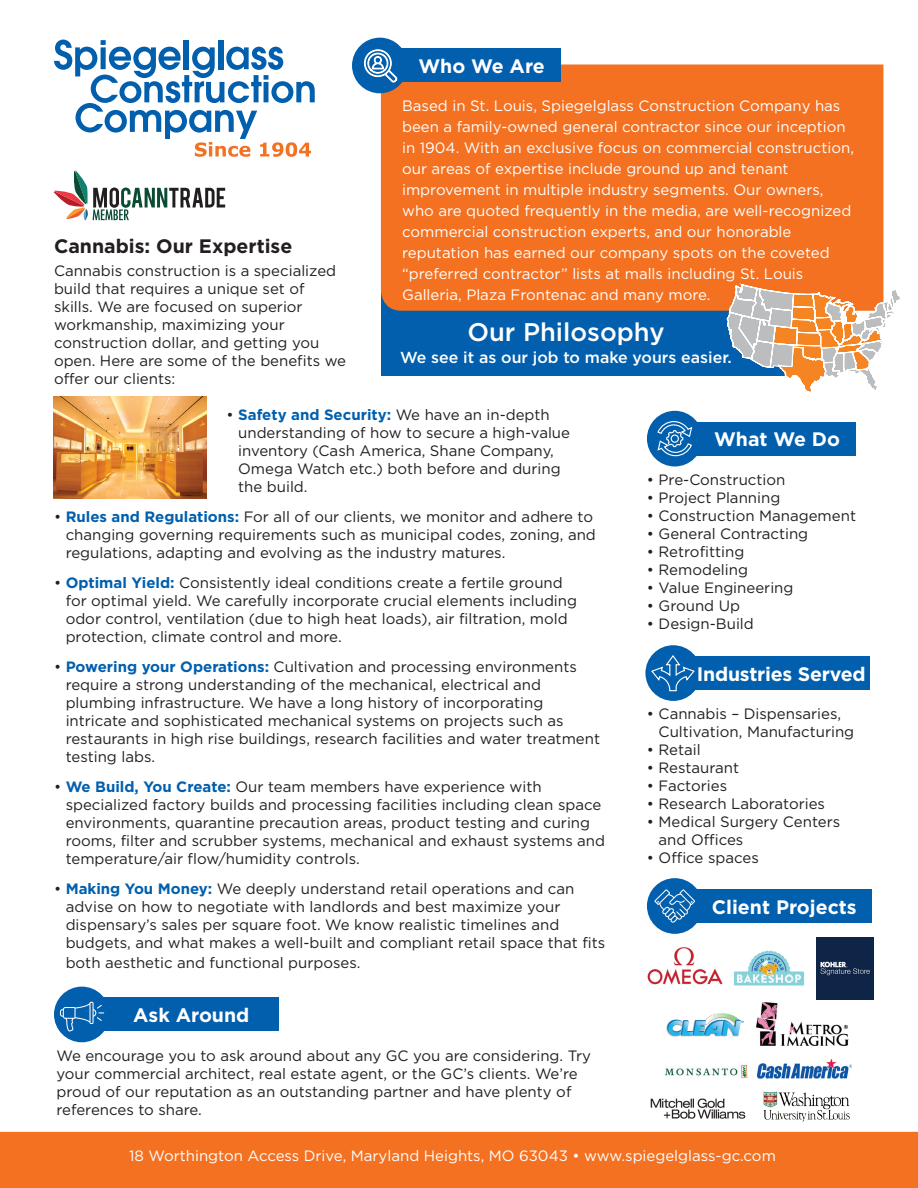
<style>
.page{position:relative;width:918px;height:1188px;background:#fff}
.page>*{position:absolute;margin:0;border:0;box-sizing:border-box;transform-origin:0 0}
.t1{font:500 25.5px "Gotham";color:#fff}
.t2{font:700 19.5px "Gotham";color:#fff}
.t3{font:700 19.5px "Gotham";color:#231f20}
.t4{font:500 15.9px "Gotham";color:#fff}
.t5{font:15px/18px "Gotham";color:#231f20}
.t6{font:15px/21px "Gotham";color:#fff}
.s1{font-weight:700;color:#015fae}
</style>
<div class="page">
<div style="left:381px;top:246px;width:415px;height:130px;background:#015fae"></div>
<div style="left:0;top:1132px;width:918px;height:56px;background:#f37121"></div>
<div style="left:381px;top:64px;width:502px;height:247px;background:#f37121"></div>
<svg style="left:54px;top:40px;width:261px;height:117px"></svg>
<svg style="left:727px;top:284px;width:173px;height:108px"></svg>
<div style="left:387px;top:49px;width:174px;height:33px;background:#015fae"></div>
<div style="left:352px;top:38px;width:56px;height:55px;background:#015fae;border-radius:50%"></div>
<svg style="left:364px;top:49px;width:34px;height:34px"></svg>
<div style="left:682px;top:422px;width:174px;height:33px;background:#015fae"></div>
<div style="left:647px;top:411px;width:56px;height:55px;background:#015fae;border-radius:50%"></div>
<svg style="left:657px;top:421px;width:36px;height:36px"></svg>
<div style="left:682px;top:889px;width:190px;height:34px;background:#015fae"></div>
<div style="left:647px;top:878px;width:56px;height:56px;background:#015fae;border-radius:50%"></div>
<svg style="left:654px;top:889px;width:41px;height:34px"></svg>
<img style="left:647px;top:947px;width:76px;height:38px">
<img style="left:53px;top:397px;width:153px;height:102px">
<img style="left:758px;top:1059px;width:93px;height:20px">
<img style="left:666px;top:1014px;width:78px;height:23px">
<img style="left:817px;top:937px;width:56px;height:62px">
<img style="left:756px;top:1002px;width:92px;height:44px">
<img style="left:650px;top:1098px;width:96px;height:21px">
<img style="left:665px;top:1064px;width:83px;height:15px">
<img style="left:733px;top:950px;width:72px;height:36px">
<img style="left:763px;top:1091px;width:87px;height:31px">
<div style="left:681px;top:656px;width:189px;height:34px;background:#015fae"></div>
<div style="left:645px;top:645px;width:56px;height:56px;background:#015fae;border-radius:50%"></div>
<div style="left:89px;top:998px;width:190px;height:33px;background:#015fae"></div>
<div style="left:54px;top:987px;width:56px;height:55px;background:#015fae;border-radius:50%"></div>
<svg style="left:60px;top:1002px;width:44px;height:30px"></svg>
<svg style="left:650px;top:654px;width:46px;height:38px"></svg>
<svg style="left:53px;top:170px;width:172px;height:51px"></svg>
<h2 class="t2" style="left:418px;top:55px;width:128px">Who We Are</h2>
<p class="t6" style="left:402px;top:95px;width:453px">Based in St. Louis, Spiegelglass Construction Company has been a family-owned general contractor since our inception in 1904. With an exclusive focus on commercial construction, our areas of expertise include ground up and tenant improvement in multiple industry segments. Our owners, who are quoted frequently in the media, are well-recognized commercial construction experts, and our honorable reputation has earned our company spots on the coveted “preferred contractor” lists at malls including St. Louis Galleria, Plaza Frontenac and many more.</p>
<h2 class="t3" style="left:54px;top:235px;width:240px">Cannabis: Our Expertise</h2>
<p class="t5" style="left:54px;top:261px;width:294px">Cannabis construction is a specialized build that requires a unique set of skills. We are focused on superior workmanship, maximizing your construction dollar, and getting you open. Here are some of the benefits we offer our clients:</p>
<p class="t5" style="left:238px;top:405px;width:333px;text-indent:-12px">• <span class="s1">Safety and Security:</span> We have an in-depth understanding of how to secure a high-value inventory (Cash America, Shane Company, Omega Watch etc.) both before and during the build.</p>
<p class="t5" style="left:66px;top:507px;width:532px;text-indent:-12px">• <span class="s1">Rules and Regulations:</span> For all of our clients, we monitor and adhere to changing governing requirements such as municipal codes, zoning, and regulations, adapting and evolving as the industry matures.</p>
<p class="t5" style="left:66px;top:573px;width:513px;text-indent:-12px">• <span class="s1">Optimal Yield:</span> Consistently ideal conditions create a fertile ground for optimal yield. We carefully incorporate crucial elements including odor control, ventilation (due to high heat loads), air filtration, mold protection, climate control and more.</p>
<p class="t5" style="left:66px;top:657px;width:536px;text-indent:-12px">• <span class="s1">Powering your Operations:</span> Cultivation and processing environments require a strong understanding of the mechanical, electrical and plumbing infrastructure. We have a long history of incorporating intricate and sophisticated mechanical systems on projects such as restaurants in high rise buildings, research facilities and water treatment testing labs.</p>
<p class="t5" style="left:66px;top:777px;width:541px;text-indent:-12px">• <span class="s1">We Build, You Create:</span> Our team members have experience with specialized factory builds and processing facilities including clean space environments, quarantine precaution areas, product testing and curing rooms, filter and scrubber systems, mechanical and exhaust systems and temperature/air flow/humidity controls.</p>
<p class="t5" style="left:66px;top:879px;width:541px;text-indent:-12px">• <span class="s1">Making You Money:</span> We deeply understand retail operations and can advise on how to negotiate with landlords and best maximize your dispensary’s sales per square foot. We know realistic timelines and budgets, and what makes a well-built and compliant retail space that fits</p>
<p class="t5" style="left:66px;top:953px;width:297px">both aesthetic and functional purposes.</p>
<h1 class="t1" style="left:467px;top:318px;width:199px">Our Philosophy</h1>
<p class="t4" style="left:400px;top:348px;width:333px">We see it as our job to make yours easier.</p>
<h2 class="t2" style="left:714px;top:428px;width:128px">What We Do</h2>
<p class="t5" style="left:647px;top:471px;width:140px">• Pre-Construction</p>
<p class="t5" style="left:647px;top:489px;width:135px">• Project Planning</p>
<p class="t5" style="left:647px;top:507px;width:211px">• Construction Management</p>
<p class="t5" style="left:647px;top:525px;width:163px">• General Contracting</p>
<p class="t5" style="left:647px;top:543px;width:99px">• Retrofitting</p>
<p class="t5" style="left:647px;top:561px;width:103px">• Remodeling</p>
<p class="t5" style="left:647px;top:579px;width:148px">• Value Engineering</p>
<p class="t5" style="left:647px;top:597px;width:95px">• Ground Up</p>
<p class="t5" style="left:647px;top:615px;width:108px">• Design-Build</p>
<h2 class="t2" style="left:697px;top:662px;width:171px">Industries Served</h2>
<p class="t5" style="left:659px;top:705px;width:197px;text-indent:-12px">• Cannabis – Dispensaries,<br>Cultivation, Manufacturing</p>
<p class="t5" style="left:647px;top:741px;width:55px">• Retail</p>
<p class="t5" style="left:647px;top:759px;width:94px">• Restaurant</p>
<p class="t5" style="left:647px;top:777px;width:82px">• Factories</p>
<p class="t5" style="left:647px;top:795px;width:180px">• Research Laboratories</p>
<p class="t5" style="left:659px;top:813px;width:183px;text-indent:-12px">• Medical Surgery Centers and Offices</p>
<p class="t5" style="left:647px;top:849px;width:113px">• Office spaces</p>
<h2 class="t2" style="left:712px;top:895px;width:146px">Client Projects</h2>
<h2 class="t2" style="left:133px;top:1004px;width:118px">Ask Around</h2>
<p class="t5" style="left:56px;top:1047px;width:536px">We encourage you to ask around about any GC you are considering. Try your commercial architect, real estate agent, or the GC’s clients. We’re proud of our reputation as an outstanding partner and have plenty of references to share.</p>
<p class="t6" style="left:129px;top:1145px;width:648px">18 Worthington Access Drive, Maryland Heights, MO 63043 • www.spiegelglass-gc.com</p>
</div>
